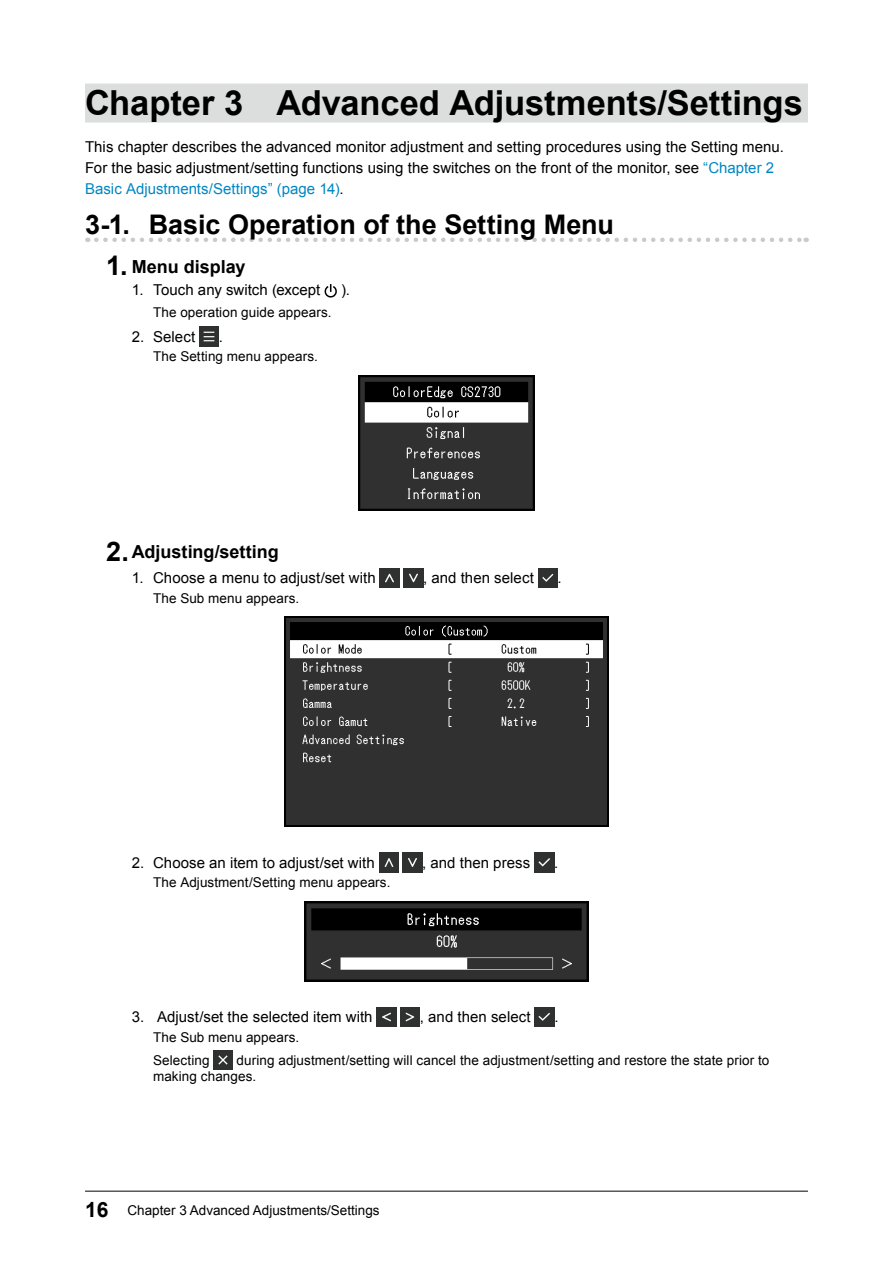
<style>
.page{position:relative;width:893px;height:1263px;background:#fff}
.page>*{position:absolute;margin:0;border:0;box-sizing:border-box;transform-origin:0 0}
.t1{font:700 34.5px "Arial";letter-spacing:-.005em;color:#000}
.t2{font:700 27px "Arial";color:#000}
.t3{font:700 18px "Arial";color:#000}
.t4{font:15px/21px "Arial";letter-spacing:.005em;color:#000}
.t5{font:13.5px/23.2px "Arial";letter-spacing:.005em;color:#000}
.s1{color:#0087c3}
.s2{font-size:27px}
.s3{font-weight:700;font-size:21px}
</style>
<div class="page">
<hr style="left:85px;top:1190px;width:723px;height:2px;background:#595757">
<div style="left:85px;top:84px;width:723px;height:39px;background:#dcdddd"></div>
<svg style="left:96px;top:238px;width:711px;height:4px"></svg>
<svg style="left:324px;top:284px;width:13px;height:14px"></svg>
<img style="left:199px;top:327px;width:20px;height:19px">
<img style="left:359px;top:375px;width:175px;height:135px">
<img style="left:380px;top:568px;width:19px;height:20px">
<img style="left:404px;top:568px;width:19px;height:20px">
<img style="left:538px;top:568px;width:20px;height:20px">
<img style="left:284px;top:617px;width:325px;height:210px">
<img style="left:379px;top:853px;width:19px;height:19px">
<img style="left:403px;top:853px;width:19px;height:19px">
<img style="left:534px;top:853px;width:20px;height:19px">
<img style="left:304px;top:901px;width:285px;height:80px">
<img style="left:377px;top:1007px;width:19px;height:19px">
<img style="left:400px;top:1007px;width:20px;height:19px">
<img style="left:535px;top:1007px;width:19px;height:19px">
<img style="left:213px;top:1050px;width:20px;height:19px">
<h1 class="t1" style="left:85px;top:80px;width:719px">Chapter 3 Advanced Adjustments/Settings</h1>
<p class="t4" style="left:85px;top:136px;width:700px">This chapter describes the advanced monitor adjustment and setting procedures using the Setting menu.<br>For the basic adjustment/setting functions using the switches on the front of the monitor, see <span class="s1">“Chapter 2<br>Basic Adjustments/Settings” (page 14)</span>.</p>
<h2 class="t2" style="left:85px;top:206px;width:531px">3-1. Basic Operation of the Setting Menu</h2>
<p class="t3" style="left:106px;top:254px;width:141px"><span class="s2">1.</span> Menu display</p>
<p class="t4" style="left:132px;top:280px;width:190px">1. Touch any switch (except</p>
<p class="t4" style="left:341px;top:280px;width:11px">).</p>
<p class="t5" style="left:153px;top:301px;width:180px">The operation guide appears.</p>
<p class="t4" style="left:132px;top:326px;width:65px">2. Select</p>
<p class="t4" style="left:219px;top:326px;width:6px">.</p>
<p class="t5" style="left:153px;top:345px;width:166px">The Setting menu appears.</p>
<p class="t3" style="left:106px;top:540px;width:174px"><span class="s2">2.</span> Adjusting/setting</p>
<p class="t4" style="left:132px;top:568px;width:245px">1. Choose a menu to adjust/set with</p>
<p class="t4" style="left:423px;top:568px;width:112px">, and then select</p>
<p class="t4" style="left:558px;top:568px;width:6px">.</p>
<p class="t5" style="left:153px;top:587px;width:148px">The Sub menu appears.</p>
<p class="t4" style="left:132px;top:852px;width:245px">2. Choose an item to adjust/set with</p>
<p class="t4" style="left:422px;top:852px;width:110px">, and then press</p>
<p class="t4" style="left:554px;top:852px;width:6px">.</p>
<p class="t5" style="left:153px;top:871px;width:239px">The Adjustment/Setting menu appears.</p>
<p class="t4" style="left:132px;top:1007px;width:242px">3. Adjust/set the selected item with</p>
<p class="t4" style="left:420px;top:1007px;width:112px">, and then select</p>
<p class="t4" style="left:554px;top:1007px;width:6px">.</p>
<p class="t5" style="left:153px;top:1026px;width:148px">The Sub menu appears.<br>Selecting</p>
<p class="t5" style="left:153px;top:1053px;width:618px;line-height:15.8px;text-indent:84px">during adjustment/setting will cancel the adjustment/setting and restore the state prior to making changes.</p>
<p class="t5" style="left:85px;top:1199px;width:296px"><span class="s3">16</span> Chapter 3 Advanced Adjustments/Settings</p>
</div>
